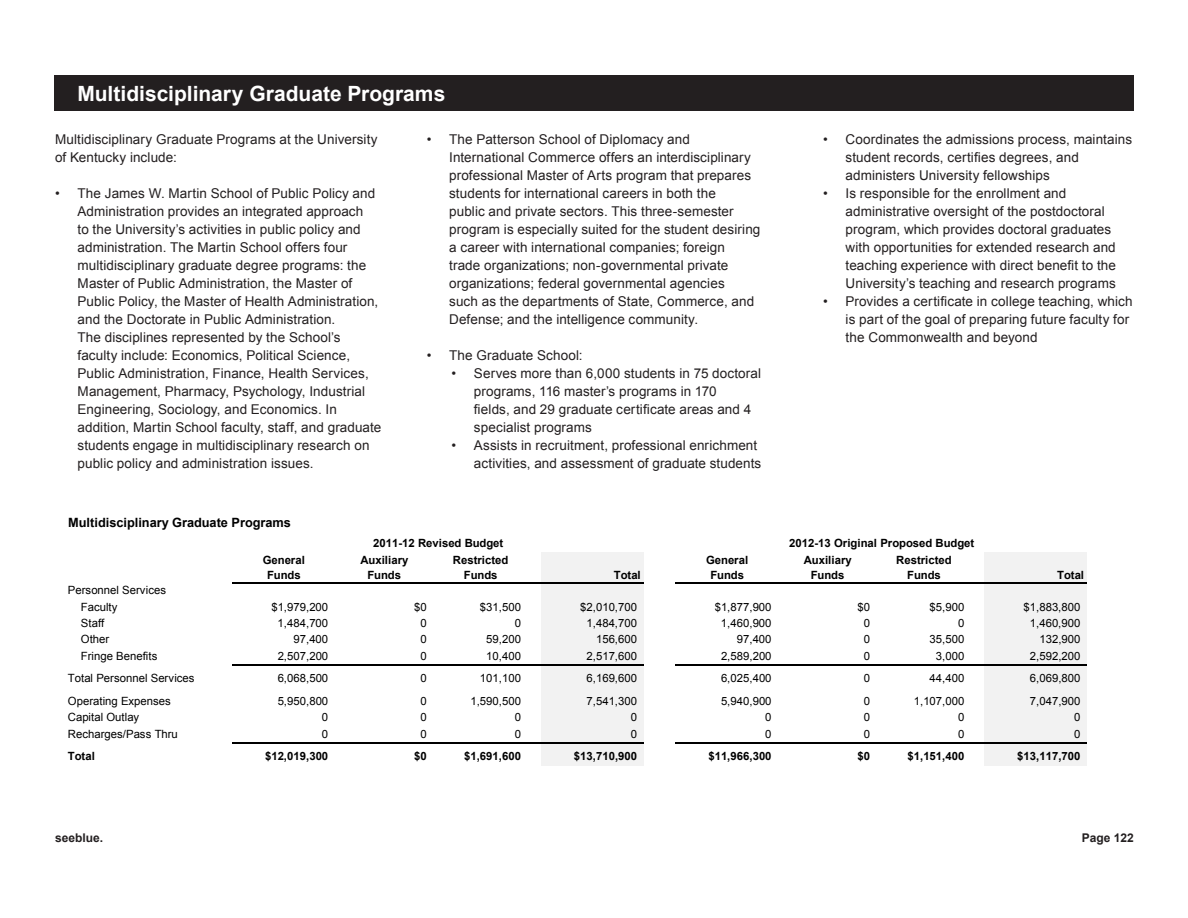
<style>
.page{position:relative;width:1188px;height:918px;background:#fff}
.page>*{position:absolute;margin:0;border:0;box-sizing:border-box;transform-origin:0 0}
.Headline{font:700 21px "Arial";color:#fff}
._11-12_Budget_Indent{font:13.5px/18px "Arial";letter-spacing:.005em;color:#231f20}
._11-12_Budget_Bullet{font:13.5px "Arial";letter-spacing:.01em;color:#231f20}
.t1{font:700 12.75px "Arial";letter-spacing:-.005em;color:#000}
.t2{font:700 12px "Arial";color:#231f20}
.t3{font:11.4px/16.4px "Arial";color:#000}
.t4{font:700 11.4px "Arial";color:#000}
</style>
<div class="page">
<div style="left:54px;top:76px;width:1080px;height:35px;background:#231f20"></div>
<div style="left:541px;top:552px;width:102px;height:214px;background:#f2f2f2"></div>
<div style="left:984px;top:552px;width:103px;height:214px;background:#f2f2f2"></div>
<hr style="left:232px;top:582px;width:411px;height:2px;background:#000">
<hr style="left:232px;top:664px;width:411px;height:1px;background:#000">
<hr style="left:232px;top:742px;width:411px;height:2px;background:#000">
<hr style="left:675px;top:582px;width:412px;height:2px;background:#000">
<hr style="left:675px;top:664px;width:412px;height:1px;background:#000">
<hr style="left:675px;top:742px;width:412px;height:2px;background:#000">
<p class="Headline" style="left:77px;top:80px;width:370px">Multidisciplinary Graduate Programs</p>
<p class="_11-12_Budget_Indent" style="left:55px;top:130px;width:324px">Multidisciplinary Graduate Programs at the University of Kentucky include:</p>
<p class="_11-12_Budget_Indent" style="left:78px;top:184px;width:305px;text-indent:-22px">• The James W. Martin School of Public Policy and Administration provides an integrated approach<br>to the University’s activities in public policy and administration. The Martin School offers four multidisciplinary graduate degree programs: the Master of Public Administration, the Master of Public Policy, the Master of Health Administration, and the Doctorate in Public Administration.<br>The disciplines represented by the School’s faculty include: Economics, Political Science, Public Administration, Finance, Health Services, Management, Pharmacy, Psychology, Industrial Engineering, Sociology, and Economics. In addition, Martin School faculty, staff, and graduate students engage in multidisciplinary research on public policy and administration issues.</p>
<p class="_11-12_Budget_Indent" style="left:449px;top:130px;width:313px;text-indent:-22px">• The Patterson School of Diplomacy and International Commerce offers an interdisciplinary professional Master of Arts program that prepares students for international careers in both the<br>public and private sectors. This three-semester program is especially suited for the student desiring a career with international companies; foreign<br>trade organizations; non-governmental private organizations; federal governmental agencies<br>such as the departments of State, Commerce, and Defense; and the intelligence community.</p>
<p class="_11-12_Budget_Bullet" style="left:427px;top:346px;width:157px">• The Graduate School:</p>
<p class="_11-12_Budget_Indent" style="left:474px;top:364px;width:289px;text-indent:-22px">• Serves more than 6,000 students in 75 doctoral programs, 116 master’s programs in 170<br>fields, and 29 graduate certificate areas and 4 specialist programs</p>
<p class="_11-12_Budget_Indent" style="left:474px;top:436px;width:289px;text-indent:-22px">• Assists in recruitment, professional enrichment activities, and assessment of graduate students</p>
<p class="_11-12_Budget_Indent" style="left:846px;top:130px;width:288px;text-indent:-22px">• Coordinates the admissions process, maintains student records, certifies degrees, and administers University fellowships</p>
<p class="_11-12_Budget_Indent" style="left:846px;top:184px;width:272px;text-indent:-22px">• Is responsible for the enrollment and administrative oversight of the postdoctoral program, which provides doctoral graduates with opportunities for extended research and teaching experience with direct benefit to the University’s teaching and research programs</p>
<p class="_11-12_Budget_Indent" style="left:846px;top:292px;width:289px;text-indent:-22px">• Provides a certificate in college teaching, which is part of the goal of preparing future faculty for the Commonwealth and beyond</p>
<p class="t1" style="left:68px;top:514px;width:224px">Multidisciplinary Graduate Programs</p>
<p class="t4" style="left:263px;top:552px;width:44px">General</p>
<p class="t4" style="left:360px;top:552px;width:50px">Auxiliary</p>
<p class="t4" style="left:453px;top:552px;width:57px">Restricted</p>
<p class="t4" style="left:706px;top:552px;width:44px">General</p>
<p class="t4" style="left:804px;top:552px;width:50px">Auxiliary</p>
<p class="t4" style="left:896px;top:552px;width:57px">Restricted</p>
<p class="t4" style="left:267px;top:567px;width:35px">Funds</p>
<p class="t4" style="left:367px;top:567px;width:35px">Funds</p>
<p class="t4" style="left:464px;top:567px;width:35px">Funds</p>
<p class="t4" style="left:614px;top:567px;width:28px">Total</p>
<p class="t4" style="left:710px;top:567px;width:35px">Funds</p>
<p class="t4" style="left:811px;top:567px;width:35px">Funds</p>
<p class="t4" style="left:907px;top:567px;width:35px">Funds</p>
<p class="t4" style="left:1057px;top:567px;width:28px">Total</p>
<p class="t3" style="left:81px;top:582px;width:87px;text-indent:-13px">Personnel Services<br>Faculty</p>
<p class="t4" style="left:373px;top:536px;width:132px">2011-12 Revised Budget</p>
<p class="t4" style="left:789px;top:536px;width:187px">2012-13 Original Proposed Budget</p>
<p class="t3" style="left:271px;top:599px;width:58px">$1,979,200</p>
<p class="t3" style="left:414px;top:599px;width:14px">$0</p>
<p class="t3" style="left:480px;top:599px;width:43px">$31,500</p>
<p class="t3" style="left:580px;top:599px;width:58px">$2,010,700</p>
<p class="t3" style="left:715px;top:599px;width:58px">$1,877,900</p>
<p class="t3" style="left:858px;top:599px;width:14px">$0</p>
<p class="t3" style="left:930px;top:599px;width:36px">$5,900</p>
<p class="t3" style="left:1024px;top:599px;width:58px">$1,883,800</p>
<p class="t3" style="left:81px;top:615px;width:25px">Staff</p>
<p class="t3" style="left:278px;top:615px;width:52px">1,484,700</p>
<p class="t3" style="left:421px;top:615px;width:8px">0</p>
<p class="t3" style="left:515px;top:615px;width:8px">0</p>
<p class="t3" style="left:587px;top:615px;width:52px">1,484,700</p>
<p class="t3" style="left:721px;top:615px;width:52px">1,460,900</p>
<p class="t3" style="left:864px;top:615px;width:8px">0</p>
<p class="t3" style="left:958px;top:615px;width:8px">0</p>
<p class="t3" style="left:1030px;top:615px;width:52px">1,460,900</p>
<p class="t3" style="left:81px;top:631px;width:30px">Other</p>
<p class="t3" style="left:293px;top:631px;width:36px">97,400</p>
<p class="t3" style="left:421px;top:631px;width:8px">0</p>
<p class="t3" style="left:486px;top:631px;width:36px">59,200</p>
<p class="t3" style="left:596px;top:631px;width:43px">156,600</p>
<p class="t3" style="left:737px;top:631px;width:36px">97,400</p>
<p class="t3" style="left:864px;top:631px;width:8px">0</p>
<p class="t3" style="left:930px;top:631px;width:36px">35,500</p>
<p class="t3" style="left:1039px;top:631px;width:43px">132,900</p>
<p class="t3" style="left:81px;top:648px;width:78px">Fringe Benefits</p>
<p class="t3" style="left:278px;top:648px;width:52px">2,507,200</p>
<p class="t3" style="left:421px;top:648px;width:8px">0</p>
<p class="t3" style="left:486px;top:648px;width:36px">10,400</p>
<p class="t3" style="left:587px;top:648px;width:52px">2,517,600</p>
<p class="t3" style="left:721px;top:648px;width:52px">2,589,200</p>
<p class="t3" style="left:864px;top:648px;width:8px">0</p>
<p class="t3" style="left:936px;top:648px;width:30px">3,000</p>
<p class="t3" style="left:1030px;top:648px;width:52px">2,592,200</p>
<p class="t3" style="left:68px;top:670px;width:128px">Total Personnel Services</p>
<p class="t3" style="left:278px;top:670px;width:52px">6,068,500</p>
<p class="t3" style="left:421px;top:670px;width:8px">0</p>
<p class="t3" style="left:480px;top:670px;width:43px">101,100</p>
<p class="t3" style="left:587px;top:670px;width:52px">6,169,600</p>
<p class="t3" style="left:721px;top:670px;width:52px">6,025,400</p>
<p class="t3" style="left:864px;top:670px;width:8px">0</p>
<p class="t3" style="left:930px;top:670px;width:36px">44,400</p>
<p class="t3" style="left:1030px;top:670px;width:52px">6,069,800</p>
<p class="t3" style="left:68px;top:693px;width:104px">Operating Expenses</p>
<p class="t3" style="left:278px;top:693px;width:52px">5,950,800</p>
<p class="t3" style="left:421px;top:693px;width:8px">0</p>
<p class="t3" style="left:470px;top:693px;width:52px">1,590,500</p>
<p class="t3" style="left:587px;top:693px;width:52px">7,541,300</p>
<p class="t3" style="left:721px;top:693px;width:52px">5,940,900</p>
<p class="t3" style="left:864px;top:693px;width:8px">0</p>
<p class="t3" style="left:914px;top:693px;width:52px">1,107,000</p>
<p class="t3" style="left:1030px;top:693px;width:52px">7,047,900</p>
<p class="t3" style="left:68px;top:709px;width:73px">Capital Outlay</p>
<p class="t3" style="left:322px;top:709px;width:8px">0</p>
<p class="t3" style="left:421px;top:709px;width:8px">0</p>
<p class="t3" style="left:515px;top:709px;width:8px">0</p>
<p class="t3" style="left:631px;top:709px;width:8px">0</p>
<p class="t3" style="left:765px;top:709px;width:8px">0</p>
<p class="t3" style="left:864px;top:709px;width:8px">0</p>
<p class="t3" style="left:958px;top:709px;width:8px">0</p>
<p class="t3" style="left:1074px;top:709px;width:8px">0</p>
<p class="t3" style="left:68px;top:726px;width:111px">Recharges/Pass Thru</p>
<p class="t3" style="left:322px;top:726px;width:8px">0</p>
<p class="t3" style="left:421px;top:726px;width:8px">0</p>
<p class="t3" style="left:515px;top:726px;width:8px">0</p>
<p class="t3" style="left:631px;top:726px;width:8px">0</p>
<p class="t3" style="left:765px;top:726px;width:8px">0</p>
<p class="t3" style="left:864px;top:726px;width:8px">0</p>
<p class="t3" style="left:958px;top:726px;width:8px">0</p>
<p class="t3" style="left:1074px;top:726px;width:8px">0</p>
<p class="t4" style="left:68px;top:749px;width:28px">Total</p>
<p class="t4" style="left:265px;top:749px;width:65px">$12,019,300</p>
<p class="t4" style="left:414px;top:749px;width:14px">$0</p>
<p class="t4" style="left:464px;top:749px;width:58px">$1,691,600</p>
<p class="t4" style="left:574px;top:749px;width:65px">$13,710,900</p>
<p class="t4" style="left:708px;top:749px;width:65px">$11,966,300</p>
<p class="t4" style="left:858px;top:749px;width:14px">$0</p>
<p class="t4" style="left:908px;top:749px;width:58px">$1,151,400</p>
<p class="t4" style="left:1017px;top:749px;width:65px">$13,117,700</p>
<p class="t2" style="left:55px;top:830px;width:50px">seeblue.</p>
<p class="t2" style="left:1082px;top:830px;width:54px">Page 122</p>
</div>
